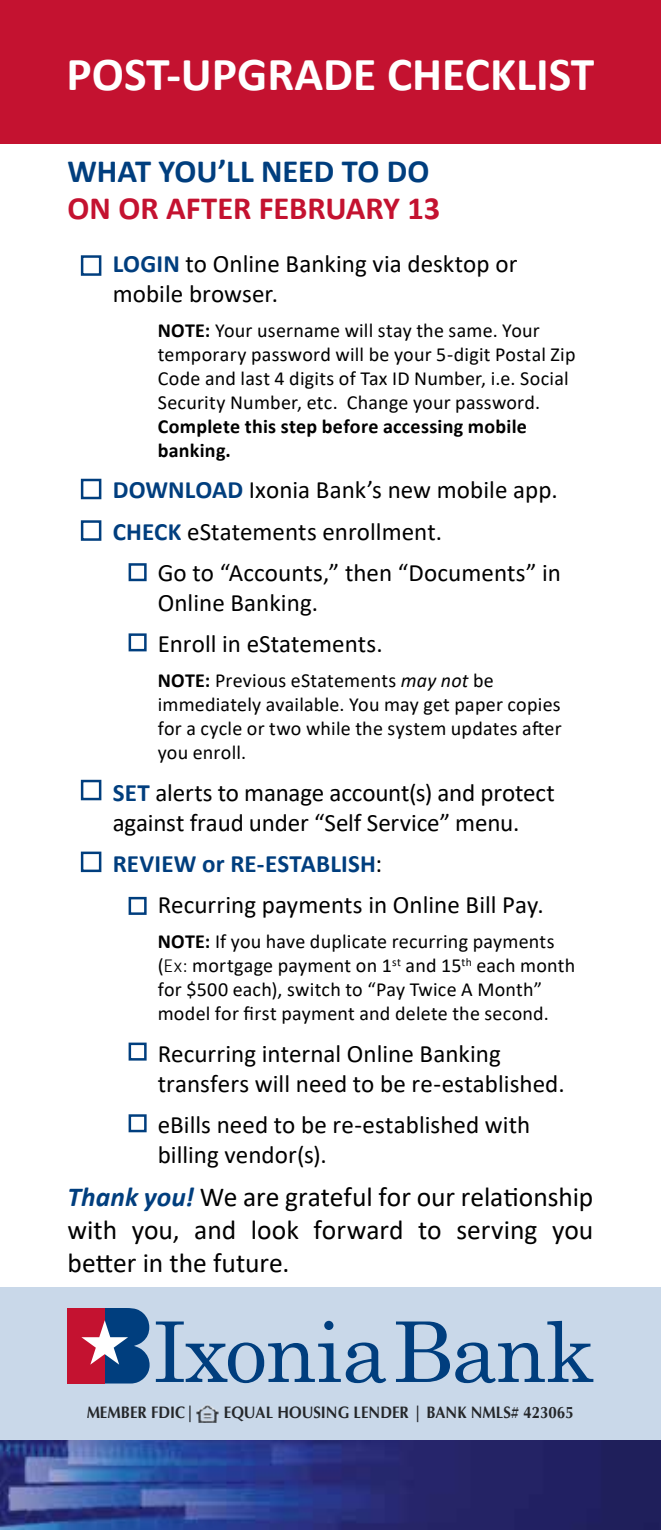
<style>
.page{position:relative;width:661px;height:1530px;background:#fff}
.page>*{position:absolute;margin:0;border:0;box-sizing:border-box;transform-origin:0 0}
.t1{font:700 47.5px "Calibri";color:#fff}
.t2{font:700 32.5px "Calibri";letter-spacing:-.005em;color:#c41230}
.t3{font:700 32.5px "Calibri";letter-spacing:-.005em;color:#003e7e}
.t4{font:27.5px/33px "Calibri";color:#000;text-align:justify}
.t5{font:25px/30px "Calibri";color:#000}
.t6{font:20px/24px "Calibri";letter-spacing:.01em;color:#000}
.t7{font:700 20px/24px "Calibri";letter-spacing:.015em;color:#000}
.t8{font:700 16.5px "Optima";color:#000;scale:.91 1}
.s1{font-weight:700;color:#003e7e}
.s2{font-weight:700}
.s3{font-style:italic}
.s4{font-weight:300}
.s5{font-weight:700;font-style:italic;color:#003e7e}
</style>
<div class="page">
<div style="left:0;top:0;width:660px;height:144px;background:#c41230"></div>
<div style="left:0;top:1287px;width:660px;height:153px;background:#c9d8e9"></div>
<div style="left:68px;top:1308px;width:37px;height:76px;background:#c41230"></div>
<svg style="left:81px;top:1308px;width:68px;height:76px"></svg>
<svg style="left:156px;top:1321px;width:230px;height:62px"></svg>
<svg style="left:396px;top:1322px;width:53px;height:60px"></svg>
<svg style="left:455px;top:1321px;width:138px;height:62px"></svg>
<img style="left:0;top:1440px;width:660px;height:90px">
<div style="left:81px;top:255px;width:20px;height:21px;border:2px solid #003e7e"></div>
<div style="left:81px;top:479px;width:20px;height:20px;border:2px solid #003e7e"></div>
<div style="left:81px;top:520px;width:20px;height:21px;border:2px solid #003e7e"></div>
<div style="left:81px;top:780px;width:20px;height:20px;border:2px solid #003e7e"></div>
<div style="left:81px;top:852px;width:20px;height:20px;border:2px solid #003e7e"></div>
<div style="left:128px;top:563px;width:18px;height:18px;border:2px solid #003e7e"></div>
<div style="left:128px;top:633px;width:18px;height:18px;border:2px solid #003e7e"></div>
<div style="left:128px;top:897px;width:18px;height:18px;border:2px solid #003e7e"></div>
<div style="left:128px;top:1043px;width:18px;height:18px;border:2px solid #003e7e"></div>
<div style="left:128px;top:1114px;width:18px;height:18px;border:2px solid #003e7e"></div>
<img style="left:196px;top:1405px;width:22px;height:17px">
<h1 class="t1" style="left:66px;top:40px;width:529px">POST-UPGRADE CHECKLIST</h1>
<h2 class="t3" style="left:68px;top:148px;width:363px">WHAT YOU’LL NEED TO DO</h2>
<h2 class="t2" style="left:68px;top:186px;width:374px">ON OR AFTER FEBRUARY 13</h2>
<p class="t5" style="left:112px;top:248px;width:406px"><span class="s1">LOGIN</span> to Online Banking via desktop or mobile browser.</p>
<p class="t6" style="left:158px;top:318px;width:419px"><span class="s2">NOTE:</span> Your username will stay the same. Your temporary password will be your 5-digit Postal Zip Code and last 4 digits of Tax ID Number, i.e. Social Security Number, etc. Change your password.</p>
<p class="t7" style="left:158px;top:414px;width:370px">Complete this step before accessing mobile banking.</p>
<p class="t5" style="left:112px;top:469px;width:446px;line-height:41.2px"><span class="s1">DOWNLOAD</span> Ixonia Bank’s new mobile app.<br><span class="s1">CHECK</span> eStatements enrollment.</p>
<p class="t5" style="left:158px;top:557px;width:404px">Go to “Accounts,” then “Documents” in<br>Online Banking.</p>
<p class="t5" style="left:158px;top:628px;width:226px">Enroll in eStatements.</p>
<p class="t6" style="left:158px;top:668px;width:405px"><span class="s2">NOTE:</span> Previous eStatements <span class="s3">may not</span> be immediately available. You may get paper copies for a cycle or two while the system updates after you enroll.</p>
<p class="t5" style="left:112px;top:777px;width:443px"><span class="s1">SET</span> alerts to manage account(s) and protect against fraud under “Self Service” menu.</p>
<p class="t5" style="left:158px;top:842px;width:387px;line-height:41.2px;text-indent:-45px"><span class="s1">REVIEW or RE-ESTABLISH</span>:<br>Recurring payments in Online Bill Pay.</p>
<p class="t6" style="left:158px;top:929px;width:418px"><span class="s2">NOTE:</span> If you have duplicate recurring payments (<span class="s4">Ex:</span> mortgage payment on 1<sup>st</sup> and 15<sup>th</sup> each month for $500 each), switch to “Pay Twice A Month” model for first payment and delete the second.</p>
<p class="t5" style="left:158px;top:1038px;width:408px">Recurring internal Online Banking transfers will need to be re-established.</p>
<p class="t5" style="left:158px;top:1109px;width:374px">eBills need to be re-established with billing vendor(s).</p>
<h3 class="t4" style="left:68px;top:1180px;width:526px"><span class="s5">Thank you!</span> We are grateful for our relationship with you, and look forward to serving you better in the future.</h3>
<p class="t8" style="left:86px;top:1403px;width:120px">MEMBER FDIC|</p>
<p class="t8" style="left:223px;top:1403px;width:385px">EQUAL HOUSING LENDER | BANK NMLS# 423065</p>
</div>
